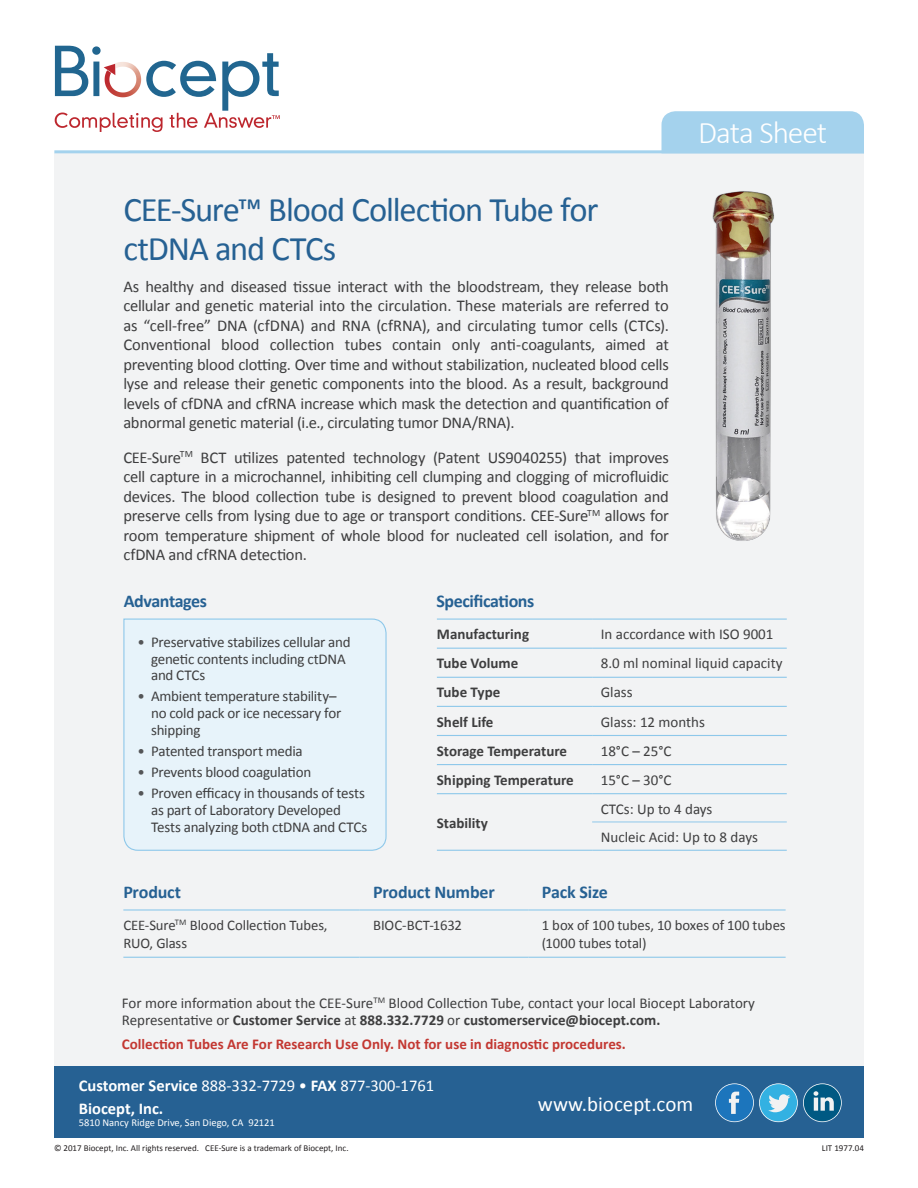
<style>
.page{position:relative;width:918px;height:1188px;background:#fff}
.page>*{position:absolute;margin:0;border:0;box-sizing:border-box;transform-origin:0 0}
.t1{font:34.5px/39px "Calibri";letter-spacing:-.03em;color:#266193}
.t2{font:300 31.5px "Calibri";letter-spacing:-.035em;color:#fff}
.t3{font:21px "Calibri";color:#fff}
.t4{font:700 18px "Calibri";letter-spacing:-.02em;color:#266193}
.t5{font:16.5px/19.5px "Calibri";letter-spacing:-.015em;color:#3e3e3f;text-align:justify}
.t6{font:16.5px "Calibri";color:#fff}
.t7{font:700 16.5px "Calibri";color:#fff}
.t8{font:15px/16.8px "Calibri";letter-spacing:-.015em;color:#3e3e3f}
.t9{font:700 15px "Calibri";color:#3e3e3f}
.t10{font:700 15px "Calibri";color:#c33832}
.t11{font:14.7px/18px "Calibri";letter-spacing:-.01em;color:#3e3e3f}
.t12{font:10.5px "Calibri";color:#fff}
.t13{font:9px "Calibri";color:#231f20}
.s1{color:#545557}
.s2{font-weight:700}
</style>
<div class="page">
<div style="left:54px;top:153px;width:810px;height:918px;background:#f2f3f4"></div>
<svg style="left:55px;top:46px;width:225px;height:86px"></svg>
<hr style="left:54px;top:150px;width:810px;height:3px;background:#a4d2ed">
<div style="left:662px;top:111px;width:202px;height:39px;background:#a4d2ed"></div>
<div style="left:123px;top:618px;width:264px;height:233px;background:#e7f3fa"></div>
<hr style="left:437px;top:648px;width:155px;height:1px;background:#8ec8ea">
<hr style="left:592px;top:648px;width:195px;height:1px;background:#8ec8ea">
<hr style="left:437px;top:677px;width:155px;height:1px;background:#8ec8ea">
<hr style="left:592px;top:677px;width:195px;height:1px;background:#8ec8ea">
<hr style="left:437px;top:706px;width:155px;height:1px;background:#8ec8ea">
<hr style="left:592px;top:706px;width:195px;height:1px;background:#8ec8ea">
<hr style="left:437px;top:735px;width:155px;height:1px;background:#8ec8ea">
<hr style="left:592px;top:735px;width:195px;height:1px;background:#8ec8ea">
<hr style="left:437px;top:764px;width:155px;height:1px;background:#8ec8ea">
<hr style="left:592px;top:764px;width:195px;height:1px;background:#8ec8ea">
<hr style="left:437px;top:793px;width:155px;height:1px;background:#8ec8ea">
<hr style="left:592px;top:793px;width:195px;height:1px;background:#8ec8ea">
<hr style="left:592px;top:822px;width:195px;height:1px;background:#8ec8ea">
<hr style="left:437px;top:619px;width:155px;height:1px;background:#8ec8ea">
<hr style="left:592px;top:619px;width:195px;height:1px;background:#8ec8ea">
<hr style="left:437px;top:850px;width:155px;height:1px;background:#8ec8ea">
<hr style="left:592px;top:850px;width:195px;height:1px;background:#8ec8ea">
<hr style="left:123px;top:909px;width:237px;height:2px;background:#8ec8ea">
<hr style="left:360px;top:909px;width:168px;height:2px;background:#8ec8ea">
<hr style="left:528px;top:909px;width:258px;height:2px;background:#8ec8ea">
<hr style="left:123px;top:957px;width:237px;height:1px;background:#8ec8ea">
<hr style="left:360px;top:957px;width:168px;height:1px;background:#8ec8ea">
<hr style="left:528px;top:957px;width:258px;height:1px;background:#8ec8ea">
<img style="left:713px;top:191px;width:61px;height:350px">
<div style="left:54px;top:1066px;width:810px;height:72px;background:#266193"></div>
<svg style="left:715px;top:1083px;width:127px;height:39px"></svg>
<p class="t1" style="left:123px;top:190px;width:477px">CEE-Sure™ Blood Collection Tube for ctDNA and CTCs</p>
<p class="t2" style="left:698px;top:113px;width:131px">Data Sheet</p>
<p class="t5" style="left:123px;top:276px;width:547px">As healthy and diseased tissue interact with the bloodstream, they release both cellular and genetic material into the circulation. These materials are referred to as “cell-free” DNA (cfDNA) and RNA (cfRNA), and circulating tumor cells (CTCs).<br>Conventional blood collection tubes contain only anti-coagulants, aimed at preventing blood clotting. Over time and without stabilization, nucleated blood cells lyse and release their genetic components into the blood. As a result, background levels of cfDNA and cfRNA increase which mask the detection and quantification of abnormal genetic material (i.e., circulating tumor DNA/RNA).</p>
<p class="t5" style="left:123px;top:447px;width:547px">CEE-Sure<sup>TM</sup> BCT utilizes patented technology (Patent US9040255) that improves cell capture in a microchannel, inhibiting cell clumping and clogging of microfluidic devices. The blood collection tube is designed to prevent blood coagulation and preserve cells from lysing due to age or transport conditions. CEE-Sure<sup>TM</sup> allows for room temperature shipment of whole blood for nucleated cell isolation, and for cfDNA and cfRNA detection.</p>
<p class="t4" style="left:124px;top:589px;width:85px">Advantages</p>
<p class="t8" style="left:151px;top:634px;width:201px;text-indent:-14px"><span class="s1">•</span> Preservative stabilizes cellular and genetic contents including ctDNA and CTCs</p>
<p class="t8" style="left:151px;top:688px;width:192px;text-indent:-14px"><span class="s1">•</span> Ambient temperature stability– no cold pack or ice necessary for shipping</p>
<p class="t8" style="left:138px;top:743px;width:167px"><span class="s1">•</span> Patented transport media</p>
<p class="t8" style="left:138px;top:764px;width:175px"><span class="s1">•</span> Prevents blood coagulation</p>
<p class="t8" style="left:151px;top:785px;width:218px;text-indent:-14px"><span class="s1">•</span> Proven efficacy in thousands of tests as part of Laboratory Developed<br>Tests analyzing both ctDNA and CTCs</p>
<p class="t4" style="left:437px;top:589px;width:99px">Specifications</p>
<p class="t9" style="left:437px;top:625px;width:94px">Manufacturing</p>
<p class="t8" style="left:601px;top:626px;width:174px">In accordance with ISO 9001</p>
<p class="t9" style="left:437px;top:654px;width:83px">Tube Volume</p>
<p class="t8" style="left:601px;top:655px;width:183px">8.0 ml nominal liquid capacity</p>
<p class="t9" style="left:437px;top:683px;width:65px">Tube Type</p>
<p class="t8" style="left:601px;top:684px;width:33px">Glass</p>
<p class="t9" style="left:437px;top:712px;width:58px">Shelf Life</p>
<p class="t8" style="left:601px;top:713px;width:106px">Glass: 12 months</p>
<p class="t9" style="left:437px;top:741px;width:132px">Storage Temperature</p>
<p class="t8" style="left:601px;top:742px;width:72px">18°C – 25°C</p>
<p class="t9" style="left:437px;top:770px;width:138px">Shipping Temperature</p>
<p class="t8" style="left:601px;top:771px;width:72px">15°C – 30°C</p>
<p class="t9" style="left:437px;top:813px;width:52px">Stability</p>
<p class="t8" style="left:601px;top:800px;width:113px">CTCs: Up to 4 days</p>
<p class="t8" style="left:601px;top:828px;width:159px">Nucleic Acid: Up to 8 days</p>
<p class="t4" style="left:123px;top:881px;width:59px">Product</p>
<p class="t4" style="left:373px;top:881px;width:123px">Product Number</p>
<p class="t4" style="left:542px;top:881px;width:67px">Pack Size</p>
<p class="t11" style="left:123px;top:916px;width:206px">CEE-Sure<sup>TM</sup> Blood Collection Tubes,<br>RUO, Glass</p>
<p class="t11" style="left:373px;top:916px;width:90px">BIOC-BCT-1632</p>
<p class="t11" style="left:542px;top:916px;width:245px">1 box of 100 tubes, 10 boxes of 100 tubes (1000 tubes total)</p>
<p class="t8" style="left:122px;top:994px;width:635px;line-height:17.2px">For more information about the CEE-Sure<sup>TM</sup> Blood Collection Tube, contact your local Biocept Laboratory<br>Representative or <span class="s2">Customer Service</span> at <span class="s2">888.332.7729</span> or <span class="s2">customerservice@biocept.com.</span></p>
<p class="t10" style="left:122px;top:1035px;width:506px">Collection Tubes Are For Research Use Only. Not for use in diagnostic procedures.</p>
<p class="t6" style="left:79px;top:1075px;width:357px"><span class="s2">Customer Service</span> 888-332-7729 • <span class="s2">FAX</span> 877-300-1761</p>
<p class="t7" style="left:79px;top:1098px;width:86px">Biocept, Inc.</p>
<p class="t12" style="left:79px;top:1116px;width:198px">5810 Nancy Ridge Drive, San Diego, CA 92121</p>
<p class="t13" style="left:54px;top:1142px;width:296px">© 2017 Biocept, Inc. All rights reserved. CEE-Sure is a trademark of Biocept, Inc.</p>
<p class="t3" style="left:538px;top:1090px;width:157px">www.biocept.com</p>
<p class="t13" style="left:822px;top:1142px;width:44px">LIT 1977.04</p>
</div>
